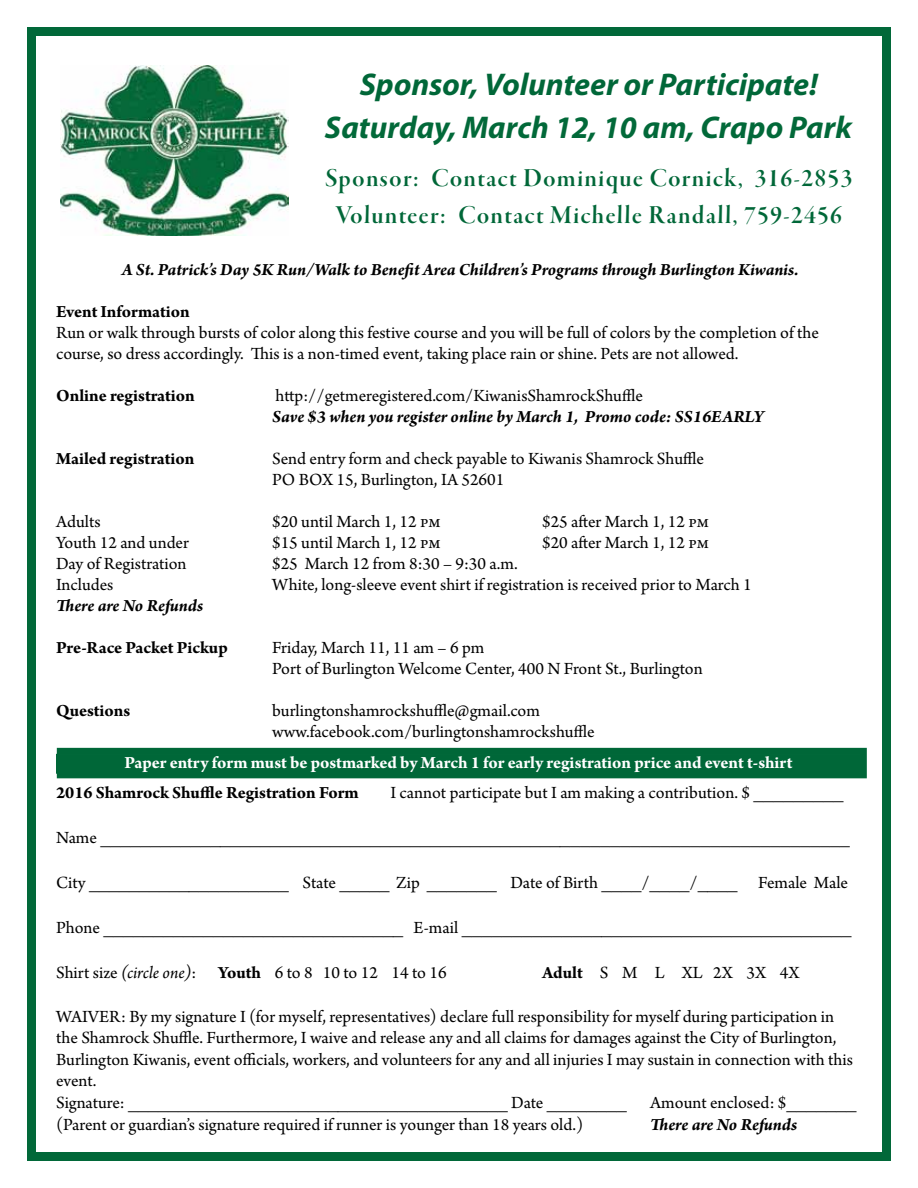
<style>
.page{position:relative;width:918px;height:1188px;background:#fff}
.page>*{position:absolute;margin:0;border:0;box-sizing:border-box;transform-origin:0 0}
.t1{font:italic 700 31.5px "Myriad Pro";color:#006738}
.t2{font:italic 700 31.5px "Myriad Pro";color:#026939}
.t3{font:27px/37.5px "Garamond Premr Pro Smbd Disp";letter-spacing:.05em;color:#006738;text-align:center}
.t4{font:18px/21px "Arno Pro";color:#000}
.t5{font:italic 700 18px "Arno Pro";letter-spacing:-.005em;color:#000}
.t6{font:700 18px "Arno Pro";letter-spacing:-.005em;color:#000}
.t7{font:700 18px "Arno Pro";letter-spacing:-.005em;color:#fff}
.s1{font-style:italic}
.s2{font-weight:700}
</style>
<div class="page">
<div style="left:27px;top:27px;width:864px;height:1134px;border:9px solid #016839"></div>
<img style="left:60px;top:65px;width:228px;height:171px">
<div style="left:57px;top:748px;width:810px;height:30px;background:#006738"></div>
<h1 class="t1" style="left:360px;top:64px;width:459px">Sponsor, Volunteer or Participate!</h1>
<h1 class="t2" style="left:325px;top:107px;width:529px">Saturday, March 12, 10 am, Crapo Park</h1>
<h2 class="t3" style="left:325px;top:160px;width:529px">Sponsor: Contact Dominique Cornick, 316-2853<br>Volunteer: Contact Michelle Randall, 759-2456</h2>
<p class="t5" style="left:122px;top:259px;width:678px">A St. Patrick’s Day 5K Run/Walk to Benefit Area Children’s Programs through Burlington Kiwanis.</p>
<p class="t6" style="left:56px;top:301px;width:135px">Event Information</p>
<p class="t4" style="left:56px;top:323px;width:764px">Run or walk through bursts of color along this festive course and you will be full of colors by the completion of the course, so dress accordingly. This is a non-timed event, taking place rain or shine. Pets are not allowed.</p>
<p class="t6" style="left:56px;top:385px;width:140px">Online registration</p>
<p class="t4" style="left:276px;top:386px;width:369px">http://getmeregistered.com/KiwanisShamrockShuffle</p>
<p class="t5" style="left:272px;top:406px;width:493px">Save $3 when you register online by March 1, Promo code: SS16EARLY</p>
<p class="t6" style="left:56px;top:448px;width:140px">Mailed registration</p>
<p class="t4" style="left:272px;top:449px;width:434px">Send entry form and check payable to Kiwanis Shamrock Shuffle<br>PO BOX 15, Burlington, IA 52601</p>
<p class="t4" style="left:56px;top:512px;width:46px">Adults</p>
<p class="t4" style="left:272px;top:512px;width:170px">$20 until March 1, 12 pm</p>
<p class="t4" style="left:542px;top:512px;width:168px">$25 after March 1, 12 pm</p>
<p class="t4" style="left:56px;top:533px;width:134px">Youth 12 and under</p>
<p class="t4" style="left:272px;top:533px;width:170px">$15 until March 1, 12 pm</p>
<p class="t4" style="left:542px;top:533px;width:168px">$20 after March 1, 12 pm</p>
<p class="t4" style="left:56px;top:554px;width:132px">Day of Registration</p>
<p class="t4" style="left:272px;top:554px;width:247px">$25 March 12 from 8:30 – 9:30 a.m.</p>
<p class="t4" style="left:56px;top:575px;width:59px">Includes</p>
<p class="t4" style="left:272px;top:575px;width:481px">White, long-sleeve event shirt if registration is received prior to March 1</p>
<p class="t5" style="left:56px;top:595px;width:149px">There are No Refunds</p>
<p class="t6" style="left:56px;top:637px;width:173px">Pre-Race Packet Pickup</p>
<p class="t4" style="left:272px;top:638px;width:432px">Friday, March 11, 11 am – 6 pm<br>Port of Burlington Welcome Center, 400 N Front St., Burlington</p>
<p class="t6" style="left:56px;top:700px;width:76px">Questions</p>
<p class="t4" style="left:272px;top:701px;width:324px">burlingtonshamrockshuffle@gmail.com www.facebook.com/burlingtonshamrockshuffle</p>
<p class="t7" style="left:124px;top:752px;width:670px">Paper entry form must be postmarked by March 1 for early registration price and event t-shirt</p>
<p class="t6" style="left:56px;top:783px;width:304px">2016 Shamrock Shuffle Registration Form</p>
<p class="t4" style="left:390px;top:783px;width:454px">I cannot participate but I am making a contribution. $ _________</p>
<p class="t4" style="left:56px;top:828px;width:795px">Name ___________________________________________________________________________</p>
<p class="t4" style="left:56px;top:873px;width:793px">City ____________________ State _____ Zip _______ Date of Birth ____/____/____ Female Male</p>
<p class="t4" style="left:56px;top:918px;width:797px">Phone ______________________________ E-mail _______________________________________</p>
<p class="t4" style="left:56px;top:963px;width:392px">Shirt size <span class="s1">(circle one)</span>: <span class="s2">Youth</span> 6 to 8 10 to 12 14 to 16</p>
<p class="t4" style="left:542px;top:963px;width:259px"><span class="s2">Adult</span> S M L XL 2X 3X 4X</p>
<p class="t4" style="left:56px;top:1006px;width:798px;line-height:21.6px">WAIVER: By my signature I (for myself, representatives) declare full responsibility for myself during participation in the Shamrock Shuffle. Furthermore, I waive and release any and all claims for damages against the City of Burlington, Burlington Kiwanis, event officials, workers, and volunteers for any and all injuries I may sustain in connection with this event.<br>Signature: ______________________________________ Date ________</p>
<p class="t4" style="left:650px;top:1093px;width:208px">Amount enclosed: $_______</p>
<p class="t4" style="left:56px;top:1115px;width:529px">(Parent or guardian’s signature required if runner is younger than 18 years old.)</p>
<p class="t5" style="left:650px;top:1114px;width:149px">There are No Refunds</p>
</div>
